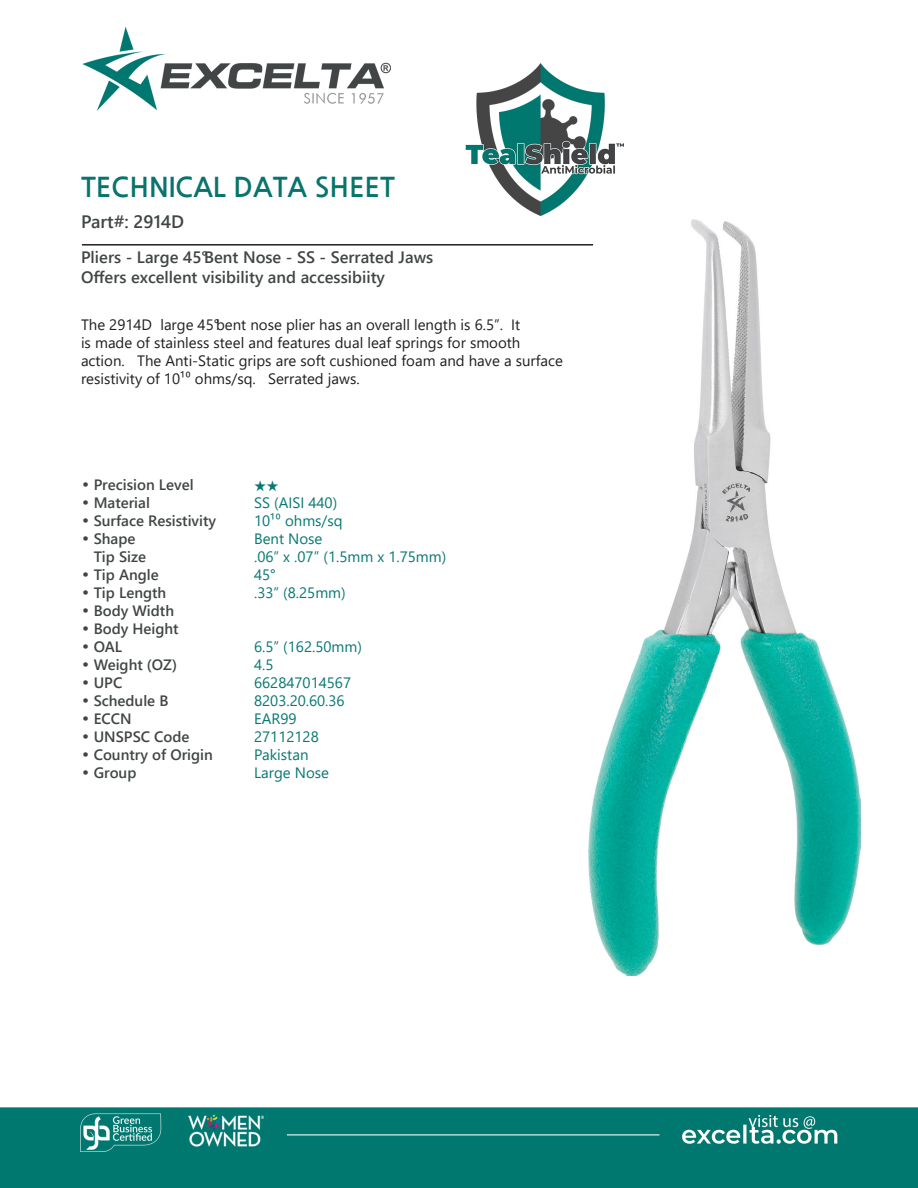
<style>
.page{position:relative;width:918px;height:1188px;background:#fff}
.page>*{position:absolute;margin:0;border:0;box-sizing:border-box;transform-origin:0 0}
.t1{font:700 27px "Nanum Gothic";color:#08746d}
.t2{font:700 18px "Yu Gothic UI";color:#414546}
.t3{font:700 16.5px "Yu Gothic UI";color:#414546}
.t4{font:15px/18px "Yu Gothic UI";color:#231f20}
.CT_s_CTM{font:700 15px "Yu Gothic UI";color:#414546}
.CT_s_CTM-2{font:15px "Yu Gothic UI";color:#077874}
.s1{font-family:"Century Gothic";font-weight:400}
</style>
<div class="page">
<img style="left:0;top:27px;width:918px;height:1161px">
<img style="left:588px;top:220px;width:273px;height:756px">
<hr style="left:82px;top:244px;width:511px;height:2px;background:#231f20">
<img style="left:465px;top:64px;width:159px;height:151px">
<svg style="left:255px;top:481px;width:23px;height:11px"></svg>
<p class="t1" style="left:81px;top:173px;width:315px">TECHNICAL DATA SHEET</p>
<p class="t2" style="left:81px;top:212px;width:105px">Part#: 2914D</p>
<p class="t3" style="left:81px;top:247px;width:354px">Pliers - Large 45°Bent Nose - SS - Serrated Jaws</p>
<p class="t3" style="left:81px;top:267px;width:306px">Offers excellent visibility and accessibiity</p>
<p class="t4" style="left:81px;top:313px;width:483px">The 2914D large 45°bent nose plier has an overall length is 6.5”. It<br>is made of stainless steel and features dual leaf springs for smooth action. The Anti-Static grips are soft cushioned foam and have a surface resistivity of 10¹⁰ ohms/sq. Serrated jaws.</p>
<p class="CT_s_CTM" style="left:81px;top:476px;width:114px"><span class="s1">•</span> Precision Level</p>
<p class="CT_s_CTM" style="left:81px;top:494px;width:70px"><span class="s1">•</span> Material</p>
<p class="CT_s_CTM-2" style="left:254px;top:489px;width:85px">SS (AISI 440)</p>
<p class="CT_s_CTM" style="left:81px;top:512px;width:137px"><span class="s1">•</span> Surface Resistivity</p>
<p class="CT_s_CTM-2" style="left:254px;top:507px;width:90px">10¹⁰ ohms/sq</p>
<p class="CT_s_CTM" style="left:81px;top:530px;width:56px"><span class="s1">•</span> Shape</p>
<p class="CT_s_CTM-2" style="left:254px;top:525px;width:70px">Bent Nose</p>
<p class="CT_s_CTM" style="left:94px;top:548px;width:54px">Tip Size</p>
<p class="CT_s_CTM-2" style="left:254px;top:543px;width:194px">.06” x .07” (1.5mm x 1.75mm)</p>
<p class="CT_s_CTM" style="left:81px;top:566px;width:79px"><span class="s1">•</span> Tip Angle</p>
<p class="CT_s_CTM-2" style="left:254px;top:561px;width:23px">45°</p>
<p class="CT_s_CTM" style="left:81px;top:584px;width:87px"><span class="s1">•</span> Tip Length</p>
<p class="CT_s_CTM-2" style="left:254px;top:579px;width:93px">.33” (8.25mm)</p>
<p class="CT_s_CTM" style="left:81px;top:602px;width:95px"><span class="s1">•</span> Body Width</p>
<p class="CT_s_CTM" style="left:81px;top:620px;width:99px"><span class="s1">•</span> Body Height</p>
<p class="CT_s_CTM" style="left:81px;top:638px;width:43px"><span class="s1">•</span> OAL</p>
<p class="CT_s_CTM-2" style="left:254px;top:633px;width:109px">6.5” (162.50mm)</p>
<p class="CT_s_CTM" style="left:81px;top:656px;width:98px"><span class="s1">•</span> Weight (OZ)</p>
<p class="CT_s_CTM-2" style="left:254px;top:651px;width:21px">4.5</p>
<p class="CT_s_CTM" style="left:81px;top:674px;width:43px"><span class="s1">•</span> UPC</p>
<p class="CT_s_CTM-2" style="left:254px;top:669px;width:99px">662847014567</p>
<p class="CT_s_CTM" style="left:81px;top:692px;width:89px"><span class="s1">•</span> Schedule B</p>
<p class="CT_s_CTM-2" style="left:254px;top:687px;width:92px">8203.20.60.36</p>
<p class="CT_s_CTM" style="left:81px;top:710px;width:52px"><span class="s1">•</span> ECCN</p>
<p class="CT_s_CTM-2" style="left:254px;top:705px;width:44px">EAR99</p>
<p class="CT_s_CTM" style="left:81px;top:728px;width:110px"><span class="s1">•</span> UNSPSC Code</p>
<p class="CT_s_CTM-2" style="left:254px;top:723px;width:66px">27112128</p>
<p class="CT_s_CTM" style="left:81px;top:746px;width:133px"><span class="s1">•</span> Country of Origin</p>
<p class="CT_s_CTM-2" style="left:254px;top:741px;width:56px">Pakistan</p>
<p class="CT_s_CTM" style="left:81px;top:764px;width:57px"><span class="s1">•</span> Group</p>
<p class="CT_s_CTM-2" style="left:254px;top:759px;width:76px">Large Nose</p>
</div>
